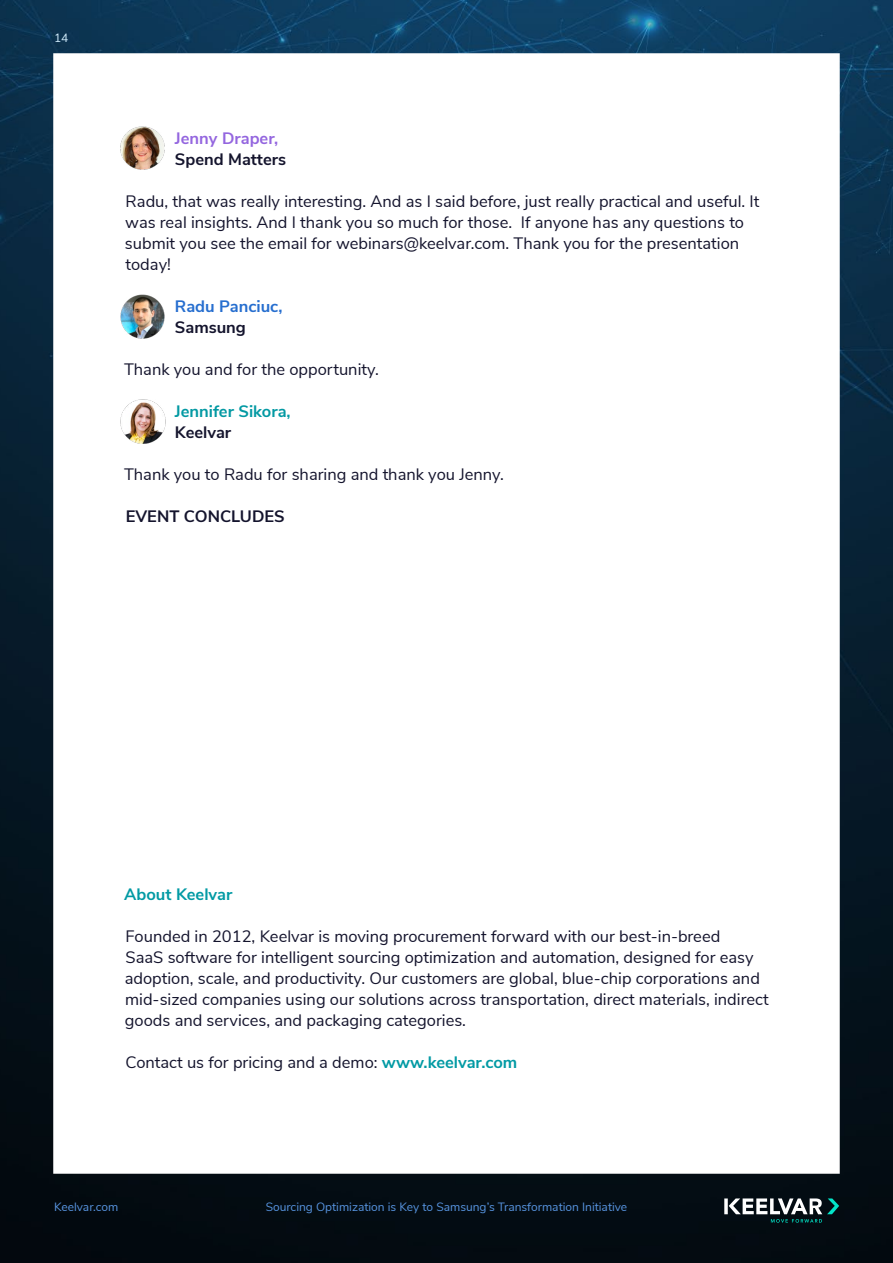
<style>
.page{position:relative;width:893px;height:1263px;background:#fff}
.page>*{position:absolute;margin:0;border:0;box-sizing:border-box;transform-origin:0 0}
.t1{font:16.5px/21px "Nunito Sans";color:#14142d}
.t2{font:700 16.5px "Nunito Sans";color:#14142d}
.t3{font:700 16.5px "Nunito Sans";color:#0399a3}
.t4{font:700 16.5px "Nunito Sans";color:#9466df}
.t5{font:700 16.5px "Nunito Sans";color:#266ecf}
.t6{font:700 16.5px "Nunito Sans";color:#029aa4}
.t7{font:12px "Nunito Sans";color:#5794e0}
.t8{font:12px "Nunito Sans";color:#d1ecfc}
.s1{font-weight:700;color:#029aa4}
</style>
<div class="page">
<img style="left:0;top:0;width:893px;height:1263px">
<svg style="left:724px;top:1198px;width:115px;height:24px"></svg>
<div style="left:53px;top:53px;width:787px;height:1121px;background:#fff;border:2px solid #fff"></div>
<img style="left:121px;top:294px;width:44px;height:44px">
<img style="left:121px;top:126px;width:43px;height:44px">
<img style="left:121px;top:400px;width:44px;height:43px">
<p class="t8" style="left:54px;top:29px;width:16px">14</p>
<p class="t4" style="left:175px;top:126px;width:105px">Jenny Draper,</p>
<p class="t2" style="left:175px;top:147px;width:113px">Spend Matters</p>
<p class="t1" style="left:125px;top:190px;width:636px">Radu, that was really interesting. And as I said before, just really practical and useful. It was real insights. And I thank you so much for those. If anyone has any questions to submit you see the email for webinars@keelvar.com. Thank you for the presentation today!</p>
<p class="t5" style="left:175px;top:294px;width:109px">Radu Panciuc,</p>
<p class="t2" style="left:175px;top:315px;width:73px">Samsung</p>
<p class="t1" style="left:124px;top:358px;width:256px">Thank you and for the opportunity.</p>
<p class="t3" style="left:175px;top:399px;width:117px">Jennifer Sikora,</p>
<p class="t2" style="left:175px;top:420px;width:58px">Keelvar</p>
<p class="t1" style="left:124px;top:463px;width:381px">Thank you to Radu for sharing and thank you Jenny.</p>
<p class="t2" style="left:126px;top:504px;width:160px">EVENT CONCLUDES</p>
<p class="t6" style="left:124px;top:882px;width:110px">About Keelvar</p>
<p class="t1" style="left:125px;top:925px;width:645px">Founded in 2012, Keelvar is moving procurement forward with our best-in-breed<br>SaaS software for intelligent sourcing optimization and automation, designed for easy adoption, scale, and productivity. Our customers are global, blue-chip corporations and mid-sized companies using our solutions across transportation, direct materials, indirect goods and services, and packaging categories.</p>
<p class="t1" style="left:125px;top:1051px;width:394px">Contact us for pricing and a demo: <span class="s1">www.keelvar.com</span></p>
<p class="t7" style="left:54px;top:1198px;width:66px">Keelvar.com</p>
<p class="t7" style="left:266px;top:1198px;width:363px">Sourcing Optimization is Key to Samsung’s Transformation Initiative</p>
</div>
